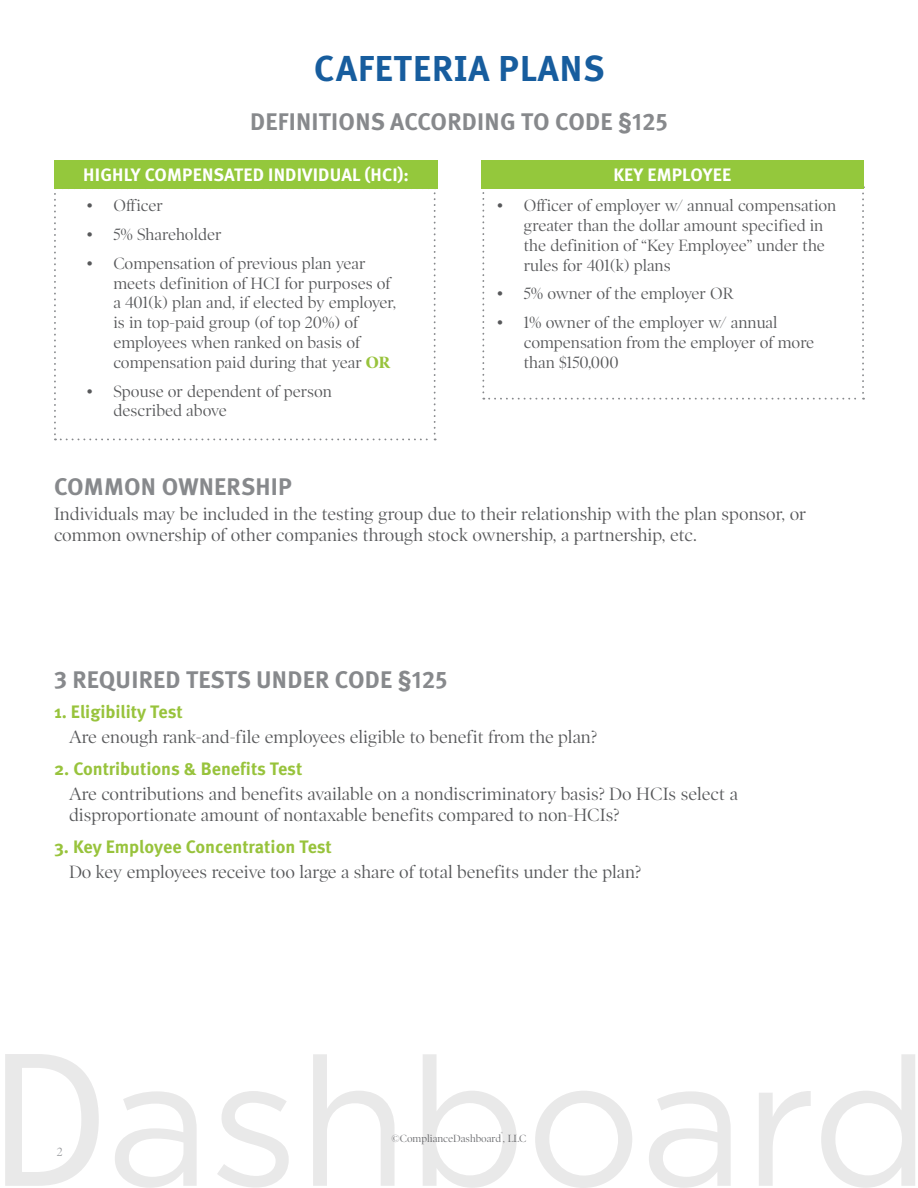
<style>
.page{position:relative;width:918px;height:1188px;background:#fff}
.page>*{position:absolute;margin:0;border:0;box-sizing:border-box;transform-origin:0 0}
.t1{font:700 36px "Meta Correspondence Pro";letter-spacing:.01em;color:#175d9e}
.t2{font:700 24px "Meta Pro";letter-spacing:.01em;color:#87898c}
.t3{font:18px/21.6px "Poynter OS Disp";color:#57585a}
.t4{font:700 18px "Meta Pro";color:#98c33c}
.t5{font:700 18px "Meta Pro";letter-spacing:.01em;color:#fff}
.t6{font:16.5px/19.8px "Poynter OS Disp";color:#57585a}
.t7{font:12px "Poynter OS Disp";color:#939598}
.t8{font:10.5px "Poynter OS Disp";color:#6c6d70}
.t9{font:6.15px "Poynter OS Disp";color:#6c6d70}
.s1{font-weight:700;color:#98c33c}
</style>
<div class="page">
<svg style="left:482px;top:192px;width:382px;height:208px"></svg>
<svg style="left:54px;top:189px;width:382px;height:251px"></svg>
<div style="left:482px;top:160px;width:382px;height:29px;background:#94c83c"></div>
<div style="left:54px;top:160px;width:383px;height:29px;background:#94c83c"></div>
<svg style="left:115px;top:1091px;width:82px;height:97px"></svg>
<svg style="left:217px;top:1091px;width:72px;height:97px"></svg>
<svg style="left:313px;top:1054px;width:82px;height:132px"></svg>
<svg style="left:423px;top:1054px;width:94px;height:134px"></svg>
<svg style="left:535px;top:1091px;width:97px;height:97px"></svg>
<svg style="left:649px;top:1091px;width:82px;height:97px"></svg>
<svg style="left:759px;top:1091px;width:52px;height:95px"></svg>
<svg style="left:821px;top:1054px;width:94px;height:134px"></svg>
<svg style="left:5px;top:1054px;width:94px;height:132px"></svg>
<p class="t1" style="left:314px;top:41px;width:292px">CAFETERIA PLANS</p>
<p class="t2" style="left:250px;top:103px;width:419px">DEFINITIONS ACCORDING TO CODE §125</p>
<p class="t5" style="left:83px;top:160px;width:327px">HIGHLY COMPENSATED INDIVIDUAL (HCI):</p>
<p class="t5" style="left:613px;top:161px;width:119px">KEY EMPLOYEE</p>
<p class="t6" style="left:86px;top:196px;width:78px">• Officer</p>
<p class="t6" style="left:86px;top:224px;width:137px">• 5% Shareholder</p>
<p class="t6" style="left:113px;top:253px;width:284px;text-indent:-27px">• Compensation of previous plan year meets definition of HCI for purposes of a 401(k) plan and, if elected by employer, is in top-paid group (of top 20%) of employees when ranked on basis of compensation paid during that year <span class="s1">OR</span></p>
<p class="t6" style="left:113px;top:381px;width:220px;text-indent:-27px">• Spouse or dependent of person described above</p>
<p class="t6" style="left:524px;top:196px;width:314px;text-indent:-27px">• Officer of employer w/ annual compensation greater than the dollar amount specified in the definition of “Key Employee” under the rules for 401(k) plans</p>
<p class="t6" style="left:497px;top:284px;width:238px">• 5% owner of the employer OR</p>
<p class="t6" style="left:524px;top:313px;width:292px;text-indent:-27px">• 1% owner of the employer w/ annual compensation from the employer of more than $150,000</p>
<p class="t2" style="left:54px;top:468px;width:239px">COMMON OWNERSHIP</p>
<p class="t3" style="left:54px;top:503px;width:754px">Individuals may be included in the testing group due to their relationship with the plan sponsor, or common ownership of other companies through stock ownership, a partnership, etc.</p>
<p class="t2" style="left:54px;top:661px;width:395px">3 REQUIRED TESTS UNDER CODE §125</p>
<p class="t4" style="left:54px;top:698px;width:130px">1. Eligibility Test</p>
<p class="t3" style="left:69px;top:726px;width:529px">Are enough rank-and-file employees eligible to benefit from the plan?</p>
<p class="t4" style="left:54px;top:755px;width:250px">2. Contributions &amp; Benefits Test</p>
<p class="t3" style="left:69px;top:783px;width:671px">Are contributions and benefits available on a nondiscriminatory basis? Do HCIs select a disproportionate amount of nontaxable benefits compared to non-HCIs?</p>
<p class="t4" style="left:54px;top:833px;width:279px">3. Key Employee Concentration Test</p>
<p class="t3" style="left:69px;top:861px;width:574px">Do key employees receive too large a share of total benefits under the plan?</p>
<p class="t7" style="left:57px;top:1145px;width:7px">2</p>
<p class="t9" style="left:501px;top:1130px;width:4px">®</p>
<p class="t8" style="left:392px;top:1133px;width:136px">©ComplianceDashboard , LLC</p>
</div>
